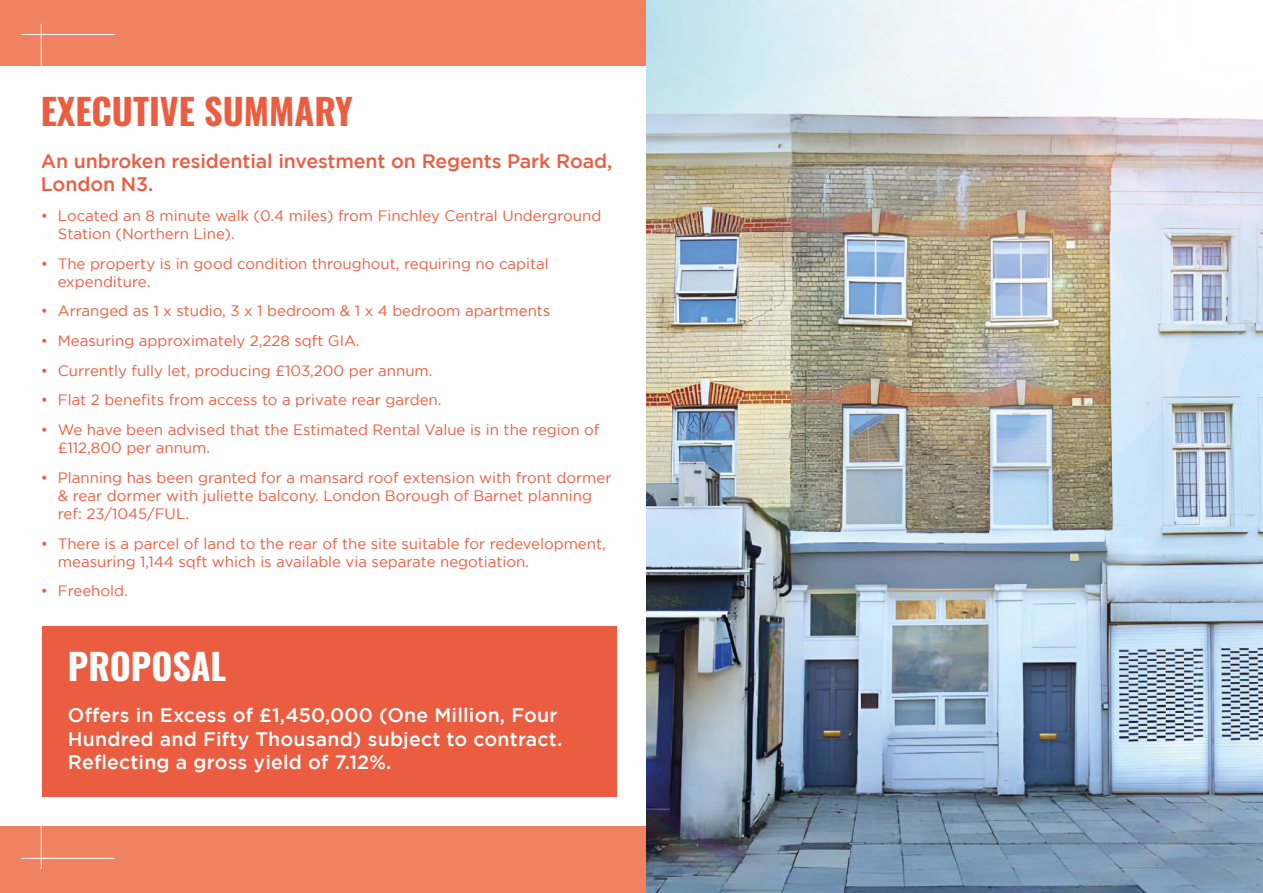
<style>
.page{position:relative;width:1263px;height:893px;background:#f08262}
.page>*{position:absolute;margin:0;border:0;box-sizing:border-box;transform-origin:0 0}
.t1{font:700 36px "Oswald";color:#eb5d40}
.t2{font:700 36px "Oswald";color:#fff}
.t3{font:500 19.5px/23.4px "Gotham";letter-spacing:.01em;color:#fff}
.t4{font:500 19.5px/23.4px "Gotham";letter-spacing:-.005em;color:#eb5d40}
.t5{font:15px/18px "Gotham";color:#eb5d40}
</style>
<div class="page">
<div style="left:0;top:67px;width:1263px;height:759px;background:#fff"></div>
<div style="left:42px;top:626px;width:575px;height:170px;background:#eb5d40"></div>
<img style="left:646px;top:0;width:617px;height:893px">
<hr style="left:41px;top:24px;width:1px;height:845px;background:#fff">
<hr style="left:21px;top:34px;width:94px;height:1px;background:#fff">
<hr style="left:21px;top:858px;width:94px;height:1px;background:#fff">
<h1 class="t1" style="left:41px;top:93px;width:314px">EXECUTIVE SUMMARY</h1>
<h2 class="t4" style="left:41px;top:149px;width:573px">An unbroken residential investment on Regents Park Road,<br>London N3.</h2>
<p class="t5" style="left:58px;top:206px;width:545px;text-indent:-17px">• Located an 8 minute walk (0.4 miles) from Finchley Central Underground<br>Station (Northern Line).</p>
<p class="t5" style="left:58px;top:254px;width:492px;text-indent:-17px">• The property is in good condition throughout, requiring no capital expenditure.</p>
<p class="t5" style="left:41px;top:302px;width:511px">• Arranged as 1 x studio, 3 x 1 bedroom &amp; 1 x 4 bedroom apartments</p>
<p class="t5" style="left:41px;top:331px;width:320px">• Measuring approximately 2,228 sqft GIA.</p>
<p class="t5" style="left:41px;top:361px;width:393px">• Currently fully let, producing £103,200 per annum.</p>
<p class="t5" style="left:41px;top:391px;width:402px">• Flat 2 benefits from access to a private rear garden.</p>
<p class="t5" style="left:58px;top:421px;width:543px;text-indent:-17px">• We have been advised that the Estimated Rental Value is in the region of £112,800 per annum.</p>
<p class="t5" style="left:58px;top:468px;width:555px;text-indent:-17px">• Planning has been granted for a mansard roof extension with front dormer &amp; rear dormer with juliette balcony. London Borough of Barnet planning ref: 23/1045/FUL.</p>
<p class="t5" style="left:58px;top:534px;width:549px;text-indent:-17px">• There is a parcel of land to the rear of the site suitable for redevelopment, measuring 1,144 sqft which is available via separate negotiation.</p>
<p class="t5" style="left:41px;top:582px;width:88px">• Freehold.</p>
<h1 class="t2" style="left:68px;top:647px;width:160px">PROPOSAL</h1>
<h2 class="t3" style="left:68px;top:703px;width:496px">Offers in Excess of £1,450,000 (One Million, Four<br>Hundred and Fifty Thousand) subject to contract.<br>Reflecting a gross yield of 7.12%.</h2>
</div>
